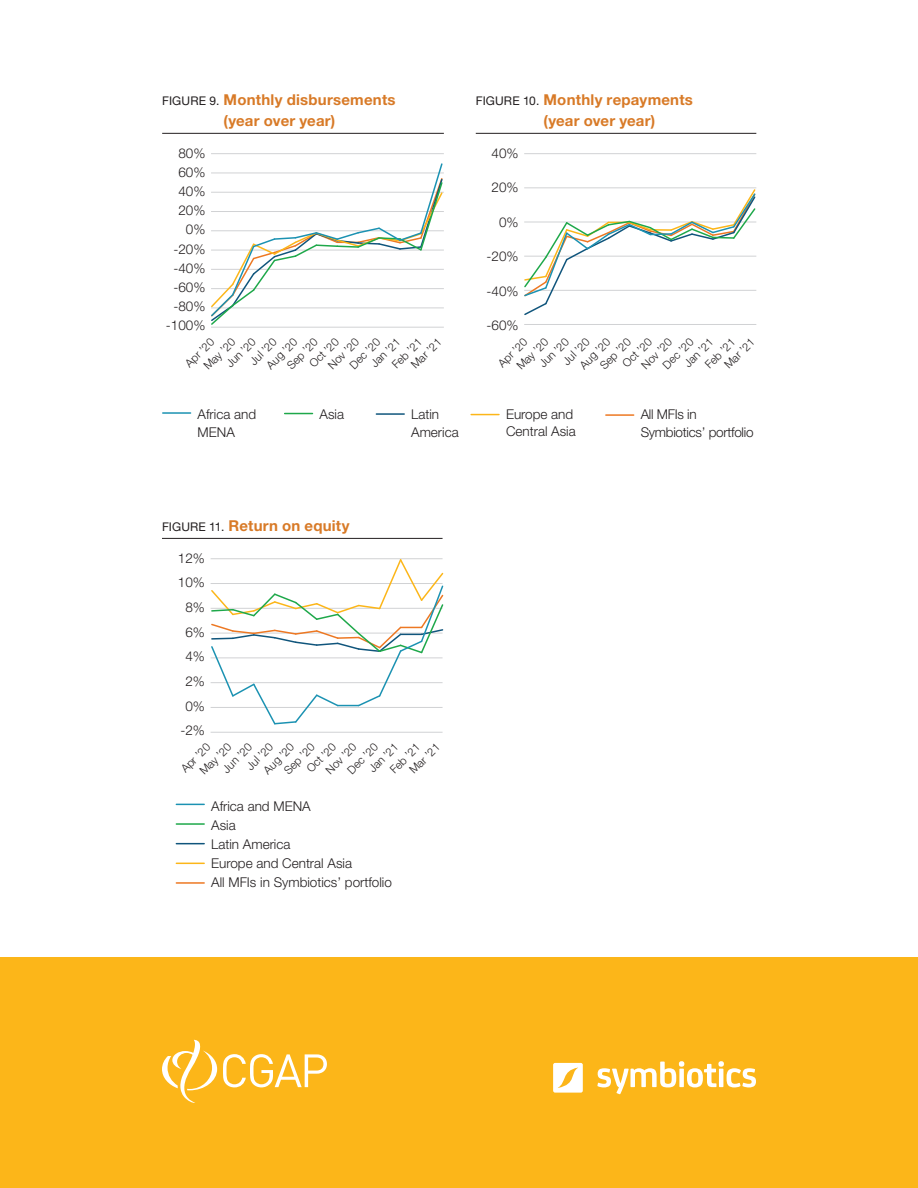
<style>
.page{position:relative;width:918px;height:1188px;background:#fff}
.page>*{position:absolute;margin:0;border:0;box-sizing:border-box;transform-origin:0 0}
.t1{font:700 15px/21px "Helvetica Neue LT Std";letter-spacing:.015em;color:#d87a27;text-align:center}
.t2{font:300 13.5px/19.2px "Helvetica Neue LT Std";color:#231f20}
.t3{font:300 13.5px/18px "Helvetica Neue LT Std";letter-spacing:-.02em;color:#231f20}
.t4{font:300 11.25px/15.3px "Helvetica Neue LT Std";color:#231f20}
.s1{font-weight:400;font-size:12px;color:#231f20}
</style>
<div class="page">
<div style="left:0;top:958px;width:918px;height:230px;background:#fcb619"></div>
<svg style="left:223px;top:1054px;width:104px;height:33px"></svg>
<svg style="left:162px;top:1040px;width:55px;height:63px"></svg>
<svg style="left:597px;top:1061px;width:159px;height:33px"></svg>
<svg style="left:553px;top:1063px;width:30px;height:30px"></svg>
<hr style="left:163px;top:412px;width:28px;height:2px;background:#1b92b2">
<svg style="left:285px;top:413px;width:27px;height:1px"></svg>
<svg style="left:471px;top:414px;width:28px;height:1px"></svg>
<hr style="left:376px;top:413px;width:28px;height:2px;background:#10557c">
<hr style="left:606px;top:414px;width:28px;height:2px;background:#ed7823">
<hr style="left:162px;top:133px;width:282px;height:1px;background:#231f20">
<hr style="left:524px;top:324px;width:232px;height:1px;background:#d1d2d4">
<hr style="left:524px;top:187px;width:232px;height:1px;background:#d1d2d4">
<hr style="left:524px;top:153px;width:232px;height:1px;background:#d1d2d4">
<hr style="left:476px;top:133px;width:280px;height:1px;background:#231f20">
<hr style="left:211px;top:153px;width:233px;height:1px;background:#d1d2d4">
<hr style="left:211px;top:327px;width:233px;height:1px;background:#d1d2d4">
<svg style="left:211px;top:163px;width:233px;height:162px"></svg>
<svg style="left:524px;top:188px;width:233px;height:127px"></svg>
<svg style="left:176px;top:804px;width:28px;height:1px"></svg>
<hr style="left:176px;top:823px;width:28px;height:2px;background:#1ea84a">
<svg style="left:176px;top:863px;width:28px;height:1px"></svg>
<svg style="left:176px;top:843px;width:28px;height:1px"></svg>
<hr style="left:176px;top:882px;width:28px;height:2px;background:#ed7823">
<hr style="left:211px;top:732px;width:232px;height:1px;background:#d1d2d4">
<hr style="left:162px;top:538px;width:281px;height:1px;background:#231f20">
<svg style="left:210px;top:558px;width:234px;height:167px"></svg>
<h1 class="t1" style="left:162px;top:91px;width:235px"><span class="s1">FIGURE 9.</span> Monthly disbursements (year over year)</h1>
<h1 class="t1" style="left:544px;top:91px;width:151px;text-align:left;text-indent:-68px"><span class="s1">FIGURE 10.</span> Monthly repayments (year over year)</h1>
<p class="t2" style="left:166px;top:144px;width:41px;text-align:right">80%<br>60%<br>40%<br>20%<br>0% -20% -40% -60% -80% -100%</p>
<p class="t4" style="left:223px;top:361px;width:38px;rotate:-45deg">Jun ’20</p>
<p class="t4" style="left:182px;top:360px;width:37px;rotate:-45deg">Apr ’20</p>
<p class="t4" style="left:201px;top:363px;width:41px;rotate:-45deg">May ’20</p>
<p class="t4" style="left:247px;top:358px;width:34px;rotate:-45deg">Jul ’20</p>
<p class="t4" style="left:307px;top:361px;width:38px;rotate:-45deg">Oct ’20</p>
<p class="t4" style="left:264px;top:362px;width:40px;rotate:-45deg">Aug ’20</p>
<p class="t4" style="left:284px;top:362px;width:40px;rotate:-45deg">Sep ’20</p>
<p class="t4" style="left:325px;top:362px;width:40px;rotate:-45deg">Nov ’20</p>
<p class="t4" style="left:347px;top:362px;width:40px;rotate:-45deg">Dec ’20</p>
<p class="t4" style="left:378px;top:351px;width:39px;text-indent:-15px;rotate:-45deg">Jan ’21<br>Feb ’21</p>
<p class="t4" style="left:408px;top:362px;width:39px;rotate:-45deg">Mar ’21</p>
<p class="t2" style="left:492px;top:144px;width:29px">40%</p>
<p class="t2" style="left:492px;top:179px;width:29px">20%</p>
<p class="t2" style="left:499px;top:213px;width:21px">0%</p>
<p class="t2" style="left:487px;top:248px;width:34px">-20%</p>
<p class="t2" style="left:487px;top:283px;width:34px">-40%</p>
<p class="t2" style="left:487px;top:317px;width:34px">-60%</p>
<p class="t4" style="left:495px;top:360px;width:37px;rotate:-45deg">Apr ’20</p>
<p class="t4" style="left:536px;top:361px;width:38px;rotate:-45deg">Jun ’20</p>
<p class="t4" style="left:620px;top:361px;width:38px;rotate:-45deg">Oct ’20</p>
<p class="t4" style="left:639px;top:362px;width:40px;rotate:-45deg">Nov ’20</p>
<p class="t4" style="left:660px;top:362px;width:40px;rotate:-45deg">Dec ’20</p>
<p class="t4" style="left:514px;top:363px;width:41px;rotate:-45deg">May ’20</p>
<p class="t4" style="left:560px;top:358px;width:34px;rotate:-45deg">Jul ’20</p>
<p class="t4" style="left:577px;top:362px;width:40px;rotate:-45deg">Aug ’20</p>
<p class="t4" style="left:597px;top:362px;width:40px;rotate:-45deg">Sep ’20</p>
<p class="t4" style="left:691px;top:351px;width:39px;text-indent:-15px;rotate:-45deg">Jan ’21<br>Feb ’21</p>
<p class="t4" style="left:722px;top:362px;width:39px;rotate:-45deg">Mar ’21</p>
<p class="t2" style="left:198px;top:407px;width:60px;line-height:18px">Africa and<br>MENA</p>
<p class="t2" style="left:320px;top:406px;width:26px">Asia</p>
<p class="t2" style="left:506px;top:408px;width:71px;line-height:16.5px">Europe and<br>Central Asia</p>
<p class="t2" style="left:411px;top:407px;width:49px;line-height:18px">Latin<br>America</p>
<p class="t3" style="left:641px;top:407px;width:114px">All MFIs in<br>Symbiotics’ portfolio</p>
<h1 class="t1" style="left:162px;top:517px;width:189px"><span class="s1">FIGURE 11.</span> Return on equity</h1>
<p class="t2" style="left:178px;top:547px;width:29px;line-height:24.8px;text-align:center">12%<br>10%<br>8%<br>6%<br>4%<br>2%<br>0% -2%</p>
<p class="t4" style="left:178px;top:766px;width:37px;rotate:-45deg">Apr ’20</p>
<p class="t4" style="left:197px;top:768px;width:41px;rotate:-45deg">May ’20</p>
<p class="t4" style="left:244px;top:763px;width:34px;rotate:-45deg">Jul ’20</p>
<p class="t4" style="left:261px;top:767px;width:40px;rotate:-45deg">Aug ’20</p>
<p class="t4" style="left:281px;top:767px;width:40px;rotate:-45deg">Sep ’20</p>
<p class="t4" style="left:304px;top:766px;width:38px;rotate:-45deg">Oct ’20</p>
<p class="t4" style="left:220px;top:766px;width:38px;rotate:-45deg">Jun ’20</p>
<p class="t4" style="left:323px;top:767px;width:40px;rotate:-45deg">Nov ’20</p>
<p class="t4" style="left:345px;top:767px;width:40px;rotate:-45deg">Dec ’20</p>
<p class="t4" style="left:376px;top:755px;width:39px;text-indent:-15px;rotate:-45deg">Jan ’21<br>Feb ’21</p>
<p class="t4" style="left:407px;top:767px;width:39px;rotate:-45deg">Mar ’21</p>
<p class="t2" style="left:211px;top:798px;width:101px">Africa and MENA<br>Asia</p>
<p class="t2" style="left:211px;top:855px;width:142px">Europe and Central Asia</p>
<p class="t2" style="left:211px;top:836px;width:81px">Latin America</p>
<p class="t2" style="left:211px;top:874px;width:182px">All MFIs in Symbiotics’ portfolio</p>
</div>
